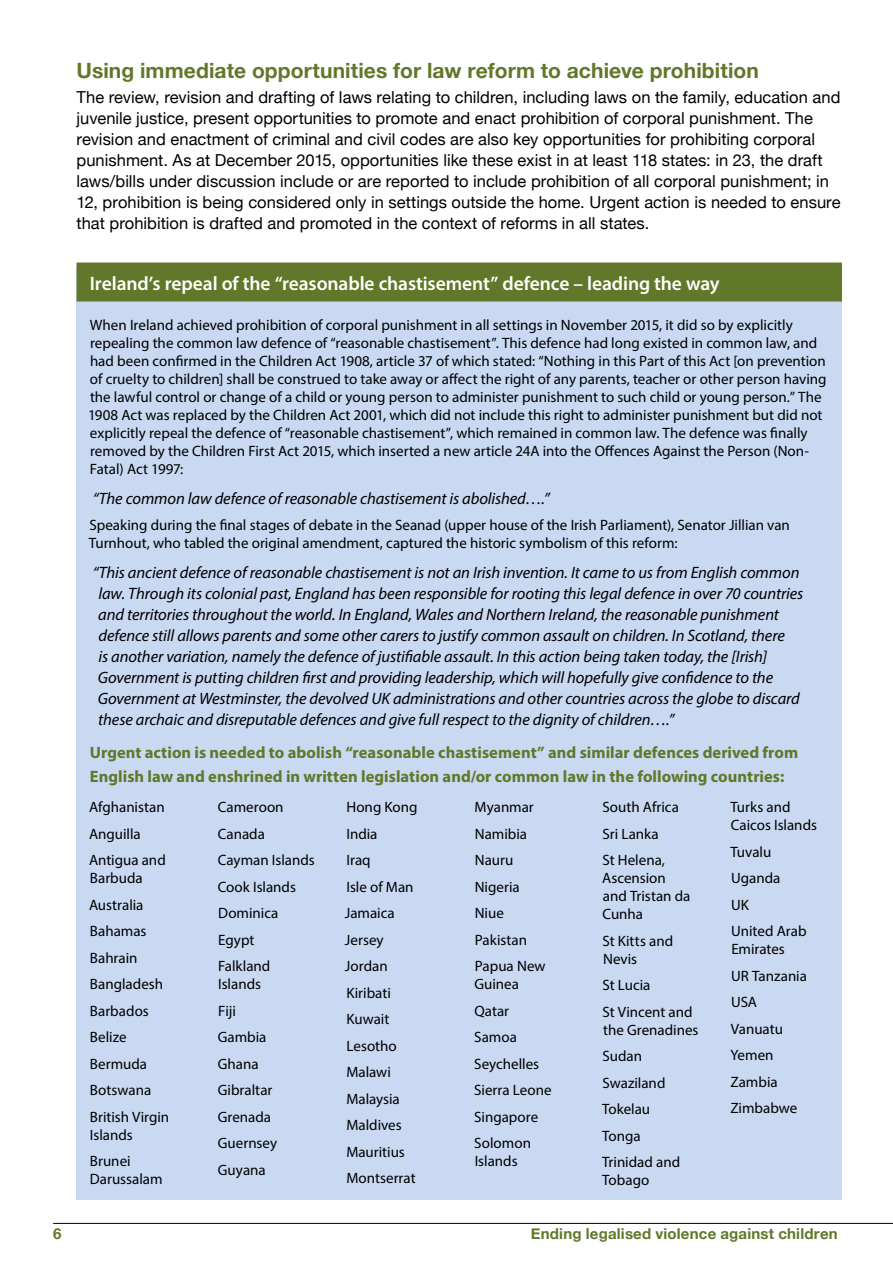
<style>
.page{position:relative;width:893px;height:1263px;background:#fff}
.page>*{position:absolute;margin:0;border:0;box-sizing:border-box;transform-origin:0 0}
.t1{font:700 21px "Helvetica Neue";letter-spacing:.005em;color:#617729}
.t2{font:600 19.5px "Myriad Pro";letter-spacing:-.005em;color:#fff}
.t3{font:italic 16.5px/21px "Myriad Pro";letter-spacing:-.005em;color:#000}
.t4{font:16.5px/21px "Helvetica Neue";color:#000}
.t5{font:700 16.5px/24px "Myriad Pro";color:#617729}
.t6{font:15px/26.5px "Myriad Pro";color:#000}
.t7{font:700 15px "Helvetica Neue";letter-spacing:.015em;color:#617729}
</style>
<div class="page">
<hr style="left:53px;top:1223px;width:840px;height:1px;background:#000">
<div style="left:77px;top:267px;width:765px;height:932px;background:#c8d9f1"></div>
<div style="left:77px;top:262px;width:765px;height:39px;background:#617729"></div>
<h1 class="t1" style="left:77px;top:54px;width:684px">Using immediate opportunities for law reform to achieve prohibition</h1>
<p class="t4" style="left:77px;top:88px;width:765px">The review, revision and drafting of laws relating to children, including laws on the family, education and juvenile justice, present opportunities to promote and enact prohibition of corporal punishment. The revision and enactment of criminal and civil codes are also key opportunities for prohibiting corporal punishment. As at December 2015, opportunities like these exist in at least 118 states: in 23, the draft laws/bills under discussion include or are reported to include prohibition of all corporal punishment; in 12, prohibition is being considered only in settings outside the home. Urgent action is needed to ensure that prohibition is drafted and promoted in the context of reforms in all states.</p>
<h2 class="t2" style="left:90px;top:271px;width:631px">Ireland’s repeal of the “reasonable chastisement” defence – leading the way</h2>
<p class="t6" style="left:88px;top:316px;width:740px;line-height:18px">When Ireland achieved prohibition of corporal punishment in all settings in November 2015, it did so by explicitly repealing the common law defence of “reasonable chastisement”. This defence had long existed in common law, and had been confirmed in the Children Act 1908, article 37 of which stated: “Nothing in this Part of this Act [on prevention of cruelty to children] shall be construed to take away or affect the right of any parents, teacher or other person having the lawful control or change of a child or young person to administer punishment to such child or young person.” The 1908 Act was replaced by the Children Act 2001, which did not include this right to administer punishment but did not explicitly repeal the defence of “reasonable chastisement”, which remained in common law. The defence was finally removed by the Children First Act 2015, which inserted a new article 24A into the Offences Against the Person (Non-Fatal) Act 1997:</p>
<p class="t3" style="left:93px;top:488px;width:458px">“The common law defence of reasonable chastisement is abolished….”</p>
<p class="t6" style="left:89px;top:516px;width:702px;line-height:18px">Speaking during the final stages of debate in the Seanad (upper house of the Irish Parliament), Senator Jillian van<br>Turnhout, who tabled the original amendment, captured the historic symbolism of this reform:</p>
<p class="t3" style="left:98px;top:562px;width:707px;text-indent:-5px">“This ancient defence of reasonable chastisement is not an Irish invention. It came to us from English common law. Through its colonial past, England has been responsible for rooting this legal defence in over 70 countries and territories throughout the world. In England, Wales and Northern Ireland, the reasonable punishment defence still allows parents and some other carers to justify common assault on children. In Scotland, there<br>is another variation, namely the defence of justifiable assault. In this action being taken today, the [Irish] Government is putting children first and providing leadership, which will hopefully give confidence to the Government at Westminster, the devolved UK administrations and other countries across the globe to discard these archaic and disreputable defences and give full respect to the dignity of children….”</p>
<p class="t5" style="left:90px;top:739px;width:710px">Urgent action is needed to abolish “reasonable chastisement” and similar defences derived from<br>English law and enshrined in written legislation and/or common law in the following countries:</p>
<p class="t6" style="left:89px;top:794px;width:78px">Afghanistan<br>Anguilla<br>Antigua and</p>
<p class="t6" style="left:89px;top:865px;width:82px">Barbuda<br>Australia<br>Bahamas<br>Bahrain<br>Bangladesh<br>Barbados<br>Belize<br>Bermuda<br>Botswana<br>British Virgin</p>
<p class="t6" style="left:90px;top:1121px;width:44px">Islands<br>Brunei</p>
<p class="t6" style="left:90px;top:1166px;width:74px">Darussalam</p>
<p class="t6" style="left:602px;top:794px;width:78px">South Africa<br>Sri Lanka<br>St Helena,</p>
<p class="t6" style="left:602px;top:869px;width:90px;line-height:18px">Ascension and Tristan da<br>Cunha</p>
<p class="t6" style="left:602px;top:931px;width:72px;line-height:18px">St Kitts and<br>Nevis</p>
<p class="t6" style="left:602px;top:972px;width:92px">St Lucia<br>St Vincent and</p>
<p class="t6" style="left:602px;top:1016px;width:98px">the Grenadines<br>Sudan<br>Swaziland<br>Tokelau<br>Tonga<br>Trinidad and</p>
<p class="t6" style="left:602px;top:1167px;width:49px">Tobago</p>
<p class="t6" style="left:730px;top:798px;width:88px;line-height:18px">Turks and<br>Caicos Islands</p>
<p class="t6" style="left:730px;top:838px;width:78px">Tuvalu<br>Uganda<br>UK<br>United Arab</p>
<p class="t6" style="left:730px;top:936px;width:78px">Emirates<br>UR Tanzania<br>USA<br>Vanuatu<br>Yemen<br>Zambia<br>Zimbabwe</p>
<p class="t6" style="left:218px;top:794px;width:98px">Cameroon<br>Canada<br>Cayman Islands<br>Cook Islands<br>Dominica<br>Egypt<br>Falkland</p>
<p class="t6" style="left:218px;top:971px;width:61px">Islands<br>Fiji<br>Gambia<br>Ghana<br>Gibraltar<br>Grenada<br>Guernsey<br>Guyana</p>
<p class="t6" style="left:345px;top:794px;width:74px">Hong Kong<br>India<br>Iraq<br>Isle of Man<br>Jamaica<br>Jersey<br>Jordan<br>Kiribati<br>Kuwait<br>Lesotho<br>Malawi<br>Malaysia<br>Maldives<br>Mauritius<br>Montserrat</p>
<p class="t6" style="left:475px;top:794px;width:72px">Myanmar<br>Namibia<br>Nauru<br>Nigeria<br>Niue<br>Pakistan<br>Papua New</p>
<p class="t6" style="left:474px;top:971px;width:79px">Guinea<br>Qatar<br>Samoa<br>Seychelles<br>Sierra Leone<br>Singapore<br>Solomon</p>
<p class="t6" style="left:475px;top:1148px;width:44px">Islands</p>
<p class="t7" style="left:53px;top:1222px;width:10px">6</p>
<p class="t7" style="left:531px;top:1222px;width:308px">Ending legalised violence against children</p>
</div>
